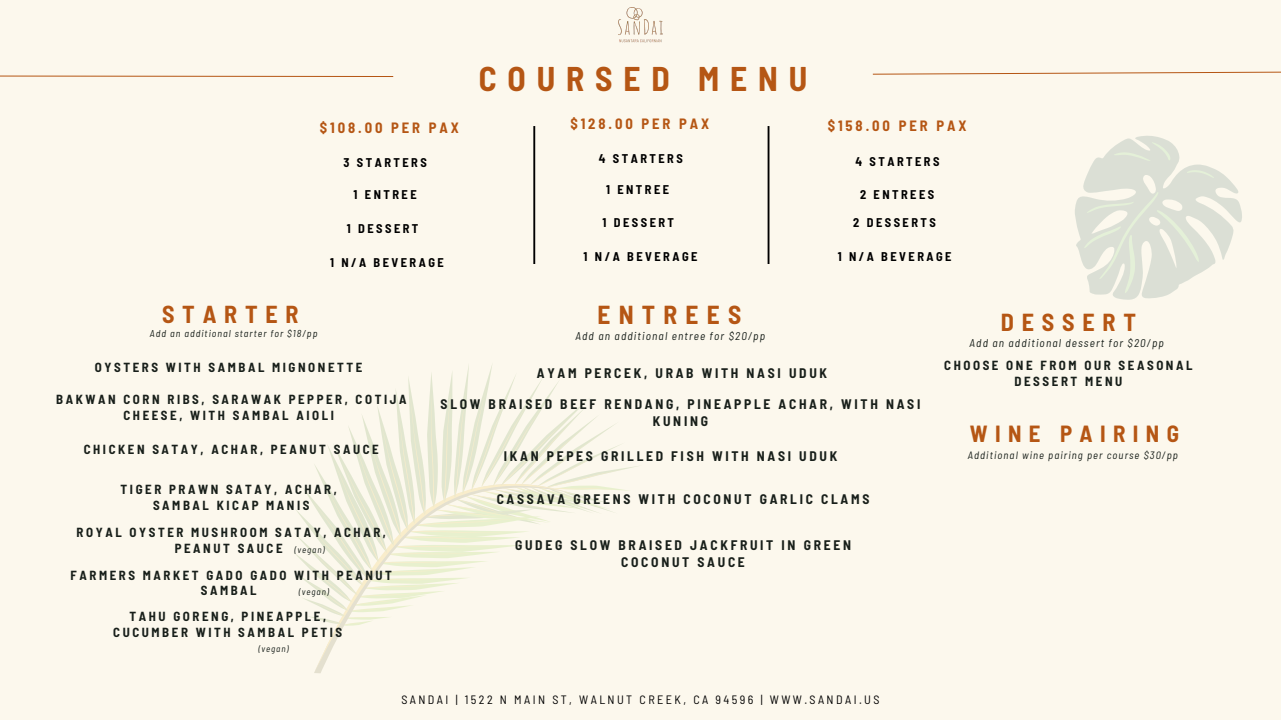
<style>
.page{position:relative;width:1281px;height:720px;background:#fcf8ed}
.page>*{position:absolute;margin:0;border:0;box-sizing:border-box;transform-origin:0 0}
.t1{font:700 semi-condensed 33.5px "Barlow";letter-spacing:.325em;color:#b55614}
.t2{font:700 semi-condensed 25.38px "Barlow";letter-spacing:.325em;color:#b55614}
.t3{font:700 semi-condensed 24px "Barlow";letter-spacing:.325em;color:#b55614}
.t4{font:700 semi-condensed 22.88px "Barlow";letter-spacing:.325em;color:#b55614}
.t5{font:700 semi-condensed 14.62px "Barlow";letter-spacing:.2em;color:#b55614}
.t6{font:700 semi-condensed 13.5px/16.9px "Barlow";letter-spacing:.2em;color:#181f1a;text-align:center}
.t7{font:700 semi-condensed 12.88px/16px "Barlow";letter-spacing:.2em;color:#181f1a;text-align:center}
.t8{font:700 semi-condensed 12.38px "Barlow";letter-spacing:.2em;color:#000}
.t9{font:semi-condensed 12.12px "Barlow";letter-spacing:.2em;color:#000}
.t10{font:italic semi-condensed 11.25px "Barlow";letter-spacing:.1em;color:#181f1a}
.t11{font:italic semi-condensed 10.62px "Barlow";letter-spacing:.1em;color:#181f1a}
.t12{font:italic semi-condensed 10px "Barlow";letter-spacing:.1em;color:#181f1a}
.t13{font:italic semi-condensed 9px "Barlow";letter-spacing:.1em;color:#181f1a}
</style>
<div class="page">
<svg style="left:0;top:75px;width:394px;height:2px"></svg>
<svg style="left:872px;top:71px;width:409px;height:4px"></svg>
<img style="left:618px;top:8px;width:44px;height:34px">
<svg style="left:1075px;top:136px;width:167px;height:164px"></svg>
<svg style="left:314px;top:626px;width:30px;height:47px"></svg>
<svg style="left:295px;top:366px;width:343px;height:260px"></svg>
<hr style="left:533px;top:126px;width:2px;height:138px;background:#000">
<hr style="left:767px;top:126px;width:2px;height:138px;background:#000">
<p class="t5" style="left:320px;top:118px;width:141px">$108.00 PER PAX</p>
<p class="t8" style="left:343px;top:154px;width:85px">3 STARTERS</p>
<p class="t8" style="left:353px;top:186px;width:65px">1 ENTREE</p>
<p class="t8" style="left:347px;top:221px;width:73px">1 DESSERT</p>
<p class="t8" style="left:330px;top:254px;width:115px">1 N/A BEVERAGE</p>
<p class="t1" style="left:479px;top:57px;width:330px">COURSED MENU</p>
<p class="t5" style="left:570px;top:115px;width:140px">$128.00 PER PAX</p>
<p class="t8" style="left:599px;top:151px;width:86px">4 STARTERS</p>
<p class="t8" style="left:606px;top:182px;width:65px">1 ENTREE</p>
<p class="t8" style="left:602px;top:215px;width:73px">1 DESSERT</p>
<p class="t8" style="left:583px;top:248px;width:115px">1 N/A BEVERAGE</p>
<p class="t5" style="left:827px;top:117px;width:140px">$158.00 PER PAX</p>
<p class="t8" style="left:855px;top:153px;width:86px">4 STARTERS</p>
<p class="t8" style="left:860px;top:187px;width:76px">2 ENTREES</p>
<p class="t8" style="left:853px;top:215px;width:84px">2 DESSERTS</p>
<p class="t8" style="left:837px;top:248px;width:115px">1 N/A BEVERAGE</p>
<p class="t3" style="left:162px;top:299px;width:138px">STARTER</p>
<p class="t12" style="left:150px;top:327px;width:169px">Add an additional starter for $18/pp</p>
<p class="t7" style="left:95px;top:359px;width:269px">OYSTERS WITH SAMBAL MIGNONETTE</p>
<p class="t7" style="left:56px;top:391px;width:352px">BAKWAN CORN RIBS, SARAWAK PEPPER, COTIJA<br>CHEESE, WITH SAMBAL AIOLI</p>
<p class="t7" style="left:84px;top:440px;width:296px">CHICKEN SATAY, ACHAR, PEANUT SAUCE</p>
<p class="t7" style="left:121px;top:481px;width:218px">TIGER PRAWN SATAY, ACHAR,</p>
<p class="t7" style="left:153px;top:497px;width:158px">SAMBAL KICAP MANIS</p>
<p class="t7" style="left:77px;top:524px;width:311px">ROYAL OYSTER MUSHROOM SATAY, ACHAR,<br>PEANUT SAUCE</p>
<p class="t13" style="left:295px;top:544px;width:32px">(vegan)</p>
<p class="t7" style="left:71px;top:566px;width:323px">FARMERS MARKET GADO GADO WITH PEANUT<br>SAMBAL</p>
<p class="t13" style="left:299px;top:586px;width:32px">(vegan)</p>
<p class="t7" style="left:113px;top:608px;width:230px">TAHU GORENG, PINEAPPLE,<br>CUCUMBER WITH SAMBAL PETIS</p>
<p class="t13" style="left:258px;top:643px;width:32px">(vegan)</p>
<p class="t2" style="left:597px;top:299px;width:145px">ENTREES</p>
<p class="t10" style="left:575px;top:328px;width:191px">Add an additional entree for $20/pp</p>
<p class="t6" style="left:537px;top:364px;width:292px">AYAM PERCEK, URAB WITH NASI UDUK</p>
<p class="t6" style="left:440px;top:395px;width:481px">SLOW BRAISED BEEF RENDANG, PINEAPPLE ACHAR, WITH NASI<br>KUNING</p>
<p class="t6" style="left:504px;top:447px;width:335px">IKAN PEPES GRILLED FISH WITH NASI UDUK</p>
<p class="t6" style="left:497px;top:490px;width:374px">CASSAVA GREENS WITH COCONUT GARLIC CLAMS</p>
<p class="t6" style="left:515px;top:536px;width:337px">GUDEG SLOW BRAISED JACKFRUIT IN GREEN<br>COCONUT SAUCE</p>
<p class="t9" style="left:401px;top:692px;width:479px">SANDAI | 1522 N MAIN ST, WALNUT CREEK, CA 94596 | WWW.SANDAI.US</p>
<p class="t3" style="left:1001px;top:307px;width:137px">DESSERT</p>
<p class="t10" style="left:969px;top:336px;width:196px">Add an additional dessert for $20/pp</p>
<p class="t7" style="left:944px;top:357px;width:250px">CHOOSE ONE FROM OUR SEASONAL<br>DESSERT MENU</p>
<p class="t4" style="left:969px;top:419px;width:211px">WINE PAIRING</p>
<p class="t11" style="left:967px;top:449px;width:212px">Additional wine pairing per course $30/pp</p>
</div>
